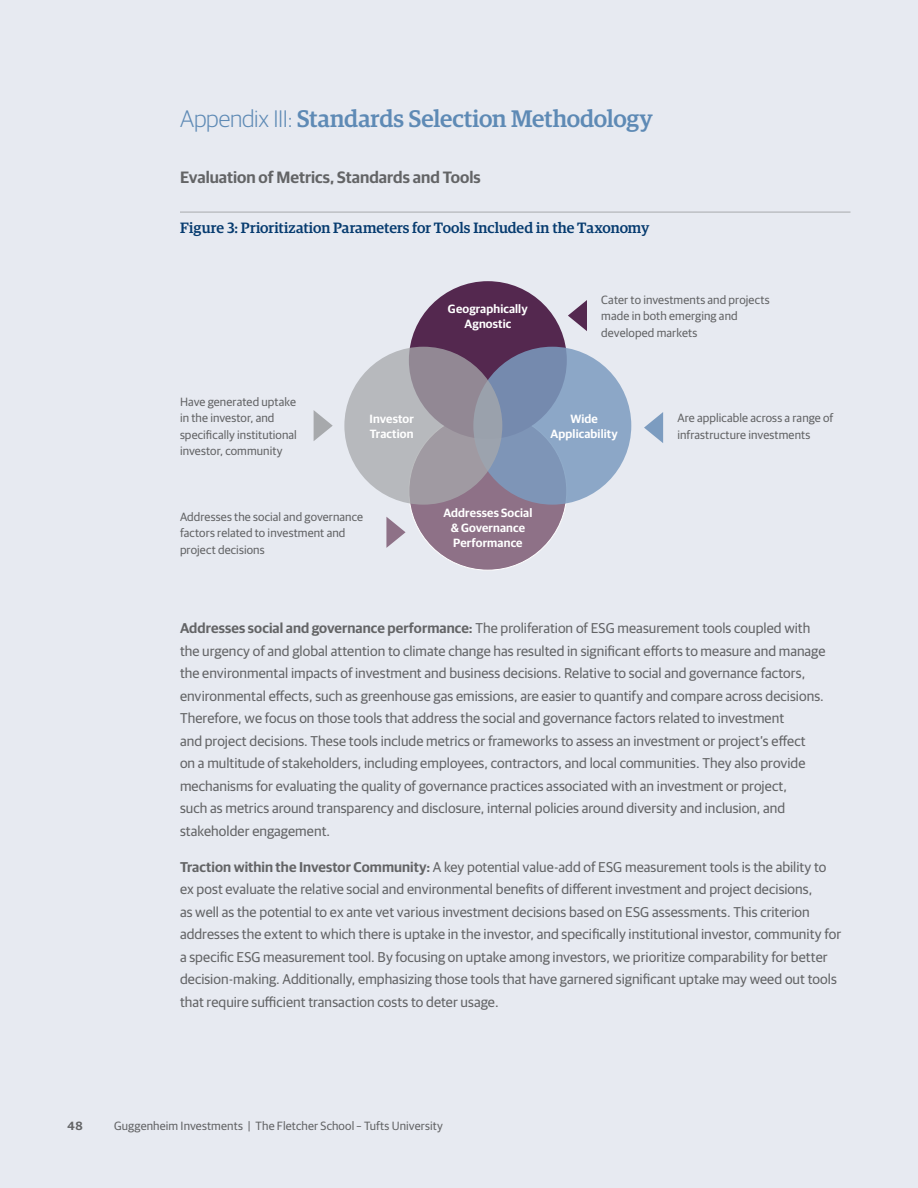
<style>
.page{position:relative;width:918px;height:1188px;background:#e7eaf1}
.page>*{position:absolute;margin:0;border:0;box-sizing:border-box;transform-origin:0 0}
.t1{font:500 24px "Guardian Egyp";letter-spacing:-.01em;color:#5e8ab5}
.t2{font:600 16.5px "Guardian Sans";color:#636466}
.t3{font:500 15px "Guardian Egyp";letter-spacing:-.005em;color:#063b6f}
.t4{font:14.25px/22.5px "Guardian Sans";color:#636466}
.t5{font:12px/16.5px "Guardian Sans";letter-spacing:.01em;color:#636466}
.t6{font:600 12px/15px "Guardian Sans";letter-spacing:.01em;color:#fff;text-align:center}
.t7{font:600 12px "Guardian Sans";color:#636466}
.s1{font-family:"Guardian Sans";font-weight:300}
.s2{font-weight:600}
</style>
<div class="page">
<hr style="left:180px;top:212px;width:670px;height:1px;background:#a7a9ac">
<div style="left:409px;top:412px;width:158px;height:158px;background:#8e7187;border-radius:50%"></div>
<div style="left:409px;top:281px;width:158px;height:158px;background:#54284f;border-radius:50%"></div>
<svg style="left:473px;top:347px;width:158px;height:158px;background:#829abc"></svg>
<svg style="left:344px;top:347px;width:158px;height:158px;background:#a7a4ac"></svg>
<svg style="left:568px;top:300px;width:19px;height:31px"></svg>
<svg style="left:644px;top:412px;width:19px;height:31px"></svg>
<svg style="left:386px;top:517px;width:20px;height:31px"></svg>
<svg style="left:314px;top:410px;width:19px;height:31px"></svg>
<h1 class="t1" style="left:180px;top:101px;width:474px"><span class="s1">Appendix III:</span> Standards Selection Methodology</h1>
<p class="t2" style="left:180px;top:165px;width:302px">Evaluation of Metrics, Standards and Tools</p>
<p class="t3" style="left:180px;top:217px;width:471px">Figure 3: Prioritization Parameters for Tools Included in the Taxonomy</p>
<p class="t5" style="left:180px;top:392px;width:118px">Have generated uptake in the investor, and specifically institutional investor, community</p>
<p class="t6" style="left:370px;top:410px;width:46px;text-align:left">Investor<br>Traction</p>
<p class="t5" style="left:180px;top:507px;width:185px">Addresses the social and governance factors related to investment and project decisions</p>
<p class="t6" style="left:448px;top:300px;width:81px">Geographically<br>Agnostic</p>
<p class="t5" style="left:601px;top:291px;width:170px">Cater to investments and projects made in both emerging and developed markets</p>
<p class="t6" style="left:551px;top:410px;width:69px">Wide<br>Applicability</p>
<p class="t6" style="left:443px;top:504px;width:90px">Addresses Social &amp; Governance<br>Performance</p>
<p class="t5" style="left:677px;top:409px;width:157px">Are applicable across a range of infrastructure investments</p>
<p class="t4" style="left:180px;top:616px;width:647px"><span class="s2">Addresses social and governance performance:</span> The proliferation of ESG measurement tools coupled with the urgency of and global attention to climate change has resulted in significant efforts to measure and manage the environmental impacts of investment and business decisions. Relative to social and governance factors, environmental effects, such as greenhouse gas emissions, are easier to quantify and compare across decisions.<br>Therefore, we focus on those tools that address the social and governance factors related to investment<br>and project decisions. These tools include metrics or frameworks to assess an investment or project’s effect<br>on a multitude of stakeholders, including employees, contractors, and local communities. They also provide mechanisms for evaluating the quality of governance practices associated with an investment or project,<br>such as metrics around transparency and disclosure, internal policies around diversity and inclusion, and stakeholder engagement.</p>
<p class="t4" style="left:180px;top:854px;width:663px"><span class="s2">Traction within the Investor Community:</span> A key potential value-add of ESG measurement tools is the ability to ex post evaluate the relative social and environmental benefits of different investment and project decisions,<br>as well as the potential to ex ante vet various investment decisions based on ESG assessments. This criterion addresses the extent to which there is uptake in the investor, and specifically institutional investor, community for a specific ESG measurement tool. By focusing on uptake among investors, we prioritize comparability for better decision-making. Additionally, emphasizing those tools that have garnered significant uptake may weed out tools that require sufficient transaction costs to deter usage.</p>
<p class="t7" style="left:68px;top:1117px;width:17px">48</p>
<p class="t5" style="left:114px;top:1116px;width:330px">Guggenheim Investments | The Fletcher School – Tufts University</p>
</div>
